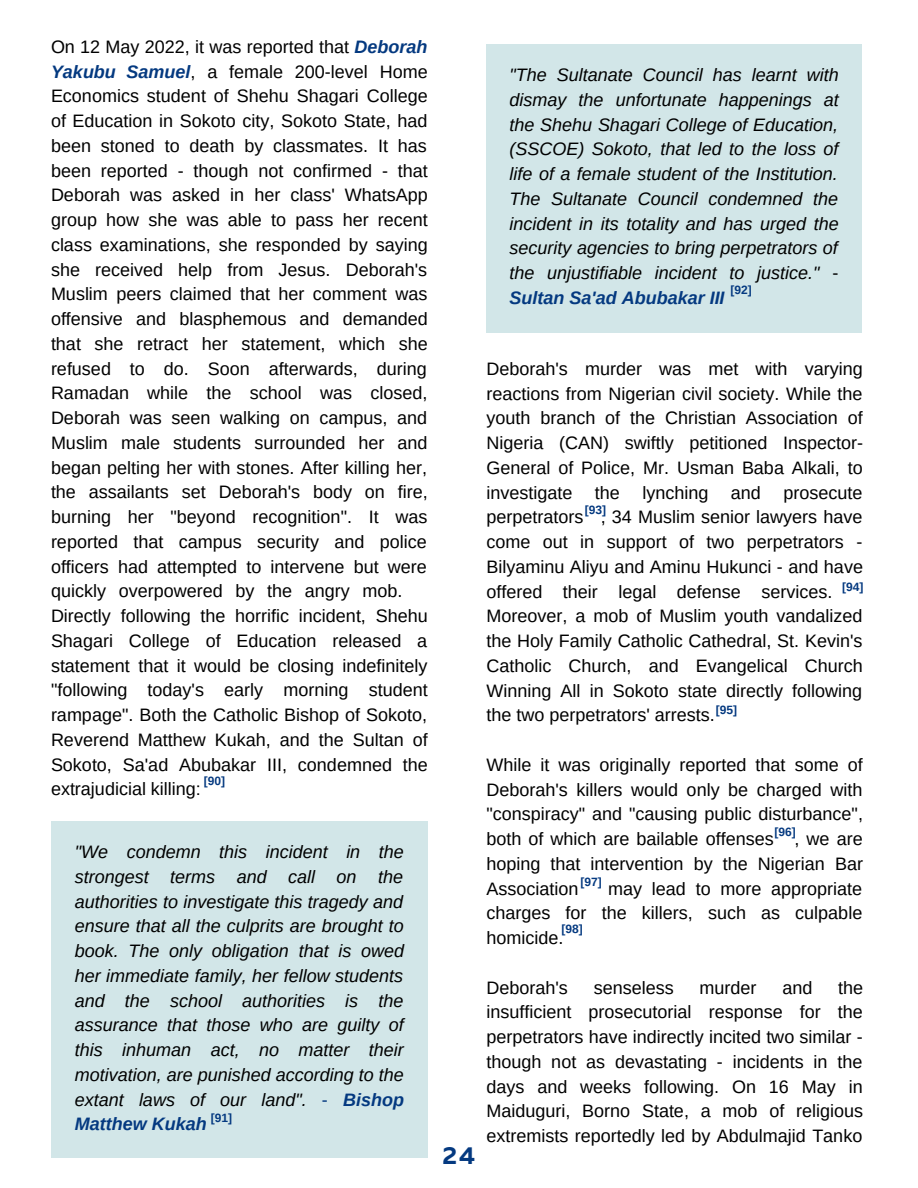
<style>
.page{position:relative;width:918px;height:1188px;background:#fff}
.page>*{position:absolute;margin:0;border:0;box-sizing:border-box;transform-origin:0 0}
.t1{font:700 24.45px "Muller";color:#043980}
.t2{font:18px/24.8px "Arimo";color:#000;text-align:justify}
.t3{font:italic 18px/24.8px "Arimo";color:#000;text-align:justify}
.t4{font:700 12px "Arimo";color:#043980}
.s1{font-weight:700;font-style:italic;color:#043980}
.s2{color:#fff}
.s3{font-style:normal;color:#043980}
.s4{font-weight:700;color:#043980}
.s5{font-style:normal}
</style>
<div class="page">
<div style="left:51px;top:821px;width:377px;height:337px;background:#d2e6e8"></div>
<div style="left:486px;top:44px;width:376px;height:289px;background:#d2e6e8"></div>
<p class="t2" style="left:51px;top:34px;width:378px">On 12 May 2022, it was reported that <span class="s1">Deborah Yakubu Samuel</span>, a female 200-level Home Economics student of Shehu Shagari College of Education in Sokoto city, Sokoto State, had been stoned to death by classmates. It has been reported - though not confirmed - that Deborah was asked in her class' WhatsApp group how she was able to pass her recent class examinations, she responded by saying she received help from Jesus. Deborah's Muslim peers claimed that her comment was offensive and blasphemous and demanded that she retract her statement, which she refused to do. Soon afterwards, during Ramadan while the school was closed, Deborah was seen walking on campus, and Muslim male students surrounded her and began pelting her with stones. After killing her, the assailants set Deborah's body on fire, burning her "beyond recognition". It was reported that campus security and police officers had attempted to intervene but were quickly overpowered by the angry mob.<span class="s2">[[[[[ </span>Directly following the horrific incident, Shehu Shagari College of Education released a statement that it would be closing indefinitely "following today's early morning student rampage". Both the Catholic Bishop of Sokoto, Reverend Matthew Kukah, and the Sultan of Sokoto, Sa'ad Abubakar III, condemned the extrajudicial killing:</p>
<p class="t4" style="left:204px;top:775px;width:23px">[90]</p>
<p class="t3" style="left:75px;top:840px;width:331px">"We condemn this incident in the strongest terms and call on the authorities to investigate this tragedy and ensure that all the culprits are brought to book. The only obligation that is owed her immediate family, her fellow students and the school authorities is the assurance that those who are guilty of this inhuman act, no matter their motivation, are punished according to the extant laws of our land". <span class="s3">-</span> <span class="s4">Bishop Matthew Kukah</span></p>
<p class="t4" style="left:211px;top:1111px;width:23px">[91]</p>
<p class="t3" style="left:510px;top:63px;width:331px">"The Sultanate Council has learnt with dismay the unfortunate happenings at the Shehu Shagari College of Education, (SSCOE) Sokoto, that led to the loss of life of a female student of the Institution.<br>The Sultanate Council condemned the incident in its totality and has urged the security agencies to bring perpetrators of the unjustifiable incident to justice." <span class="s5">- </span><span class="s4">Sultan Sa'ad Abubakar III</span></p>
<p class="t4" style="left:730px;top:284px;width:23px">[92]</p>
<p class="t1" style="left:443px;top:1145px;width:34px">24</p>
<p class="t2" style="left:486px;top:356px;width:378px">Deborah's murder was met with varying reactions from Nigerian civil society. While the youth branch of the Christian Association of Nigeria (CAN) swiftly petitioned Inspector-General of Police, Mr. Usman Baba Alkali, to investigate the lynching and prosecute perpetrators , 34 Muslim senior lawyers have come out in support of two perpetrators - Bilyaminu Aliyu and Aminu Hukunci - and have offered their legal defense services.<span class="s2">[11] </span>Moreover, a mob of Muslim youth vandalized the Holy Family Catholic Cathedral, St. Kevin's Catholic Church, and Evangelical Church Winning All in Sokoto state directly following the two perpetrators' arrests.</p>
<p class="t2" style="left:486px;top:752px;width:378px">While it was originally reported that some of Deborah's killers would only be charged with "conspiracy" and "causing public disturbance", both of which are bailable offenses , we are hoping that intervention by the Nigerian Bar Association</p>
<p class="t4" style="left:585px;top:503px;width:23px">[93]</p>
<p class="t4" style="left:842px;top:580px;width:23px">[94]</p>
<p class="t4" style="left:716px;top:703px;width:23px">[95]</p>
<p class="t4" style="left:774px;top:825px;width:23px">[96]</p>
<p class="t4" style="left:581px;top:876px;width:23px">[97]</p>
<p class="t4" style="left:561px;top:922px;width:23px">[98]</p>
<p class="t2" style="left:486px;top:876px;width:377px;text-indent:122px">may lead to more appropriate charges for the killers, such as culpable homicide.</p>
<p class="t2" style="left:486px;top:975px;width:83px">Deborah's</p>
<p class="t2" style="left:594px;top:975px;width:82px">senseless</p>
<p class="t2" style="left:700px;top:975px;width:59px">murder</p>
<p class="t2" style="left:782px;top:975px;width:32px">and</p>
<p class="t2" style="left:486px;top:975px;width:378px;text-indent:352px">the insufficient prosecutorial response for the perpetrators have indirectly incited two similar - though not as devastating - incidents in the days and weeks following. On 16 May in Maiduguri, Borno State, a mob of religious extremists reportedly led by Abdulmajid Tanko</p>
</div>
